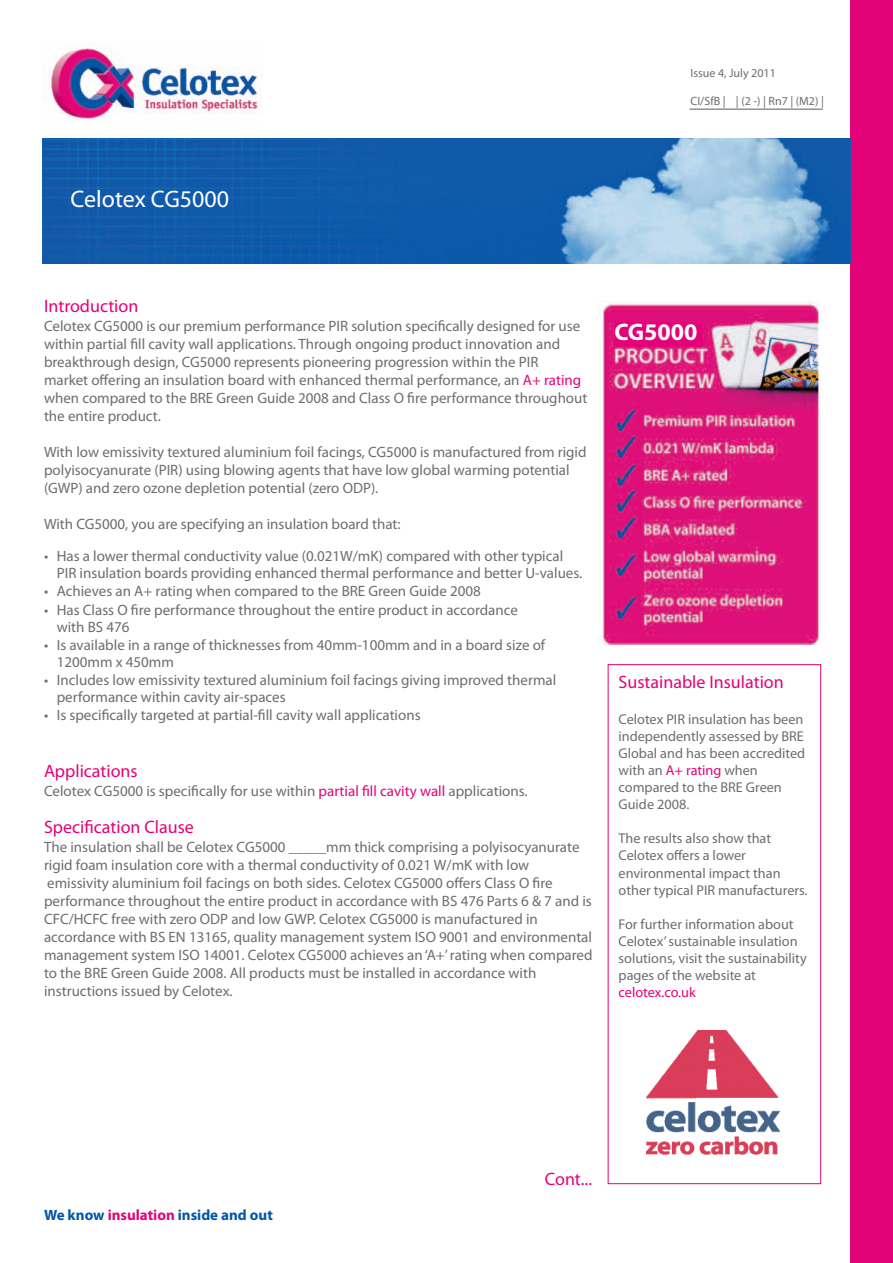
<style>
.page{position:relative;width:893px;height:1263px;background:#fff}
.page>*{position:absolute;margin:0;border:0;box-sizing:border-box;transform-origin:0 0}
.t1{font:24px "Myriad Pro";color:#fff}
.t2{font:700 24px "Myriad Pro";color:#fff}
.t3{font:18px "Myriad Pro";color:#e40278}
.t4{font:15px/18px "Myriad Pro";color:#6c6d70}
.t5{font:700 15px "Myriad Pro";color:#0156a8}
.t6{font:14.25px/17.1px "Myriad Pro";color:#6c6d70}
.t7{font:14.25px "Myriad Pro";color:#e40278}
.t8{font:12px "Myriad Pro";color:#6c6d70}
.s1{color:#e40278}
</style>
<div class="page">
<img style="left:49px;top:48px;width:213px;height:71px">
<div style="left:850px;top:0;width:43px;height:1263px;background:#e40278"></div>
<img style="left:43px;top:138px;width:807px;height:125px">
<hr style="left:690px;top:109px;width:133px;height:1px;background:#57585a">
<div style="left:608px;top:664px;width:213px;height:520px;border:1px solid #e40278"></div>
<img style="left:646px;top:1030px;width:133px;height:125px">
<img style="left:599px;top:300px;width:222px;height:344px">
<div style="left:614px;top:322px;width:89px;height:24px;background:#e40278"></div>
<h1 class="t1" style="left:70px;top:190px;width:160px">Celotex CG5000</h1>
<p class="t8" style="left:690px;top:68px;width:87px">Issue 4, July 2011</p>
<p class="t8" style="left:690px;top:97px;width:135px">CI/SfB | | (2 -) | Rn7 | (M2) |</p>
<p class="t3" style="left:44px;top:299px;width:96px">Introduction</p>
<p class="t4" style="left:44px;top:318px;width:545px">Celotex CG5000 is our premium performance PIR solution specifically designed for use within partial fill cavity wall applications. Through ongoing product innovation and breakthrough design, CG5000 represents pioneering progression within the PIR<br>market offering an insulation board with enhanced thermal performance, an <span class="s1">A+ rating </span>when compared to the BRE Green Guide 2008 and Class O fire performance throughout the entire product.</p>
<p class="t4" style="left:44px;top:444px;width:544px">With low emissivity textured aluminium foil facings, CG5000 is manufactured from rigid polyisocyanurate (PIR) using blowing agents that have low global warming potential (GWP) and zero ozone depletion potential (zero ODP).</p>
<p class="t4" style="left:44px;top:516px;width:358px">With CG5000, you are specifying an insulation board that:</p>
<p class="t4" style="left:57px;top:549px;width:527px;line-height:16.5px;text-indent:-13px">• Has a lower thermal conductivity value (0.021W/mK) compared with other typical<br>PIR insulation boards providing enhanced thermal performance and better U-values.</p>
<p class="t4" style="left:44px;top:584px;width:438px">• Achieves an A+ rating when compared to the BRE Green Guide 2008</p>
<p class="t4" style="left:57px;top:603px;width:463px;line-height:16.5px;text-indent:-13px">• Has Class O fire performance throughout the entire product in accordance with BS 476</p>
<p class="t4" style="left:57px;top:638px;width:490px;line-height:16.5px;text-indent:-13px">• Is available in a range of thicknesses from 40mm-100mm and in a board size of<br>1200mm x 450mm</p>
<p class="t4" style="left:57px;top:673px;width:501px;line-height:16.5px;text-indent:-13px">• Includes low emissivity textured aluminium foil facings giving improved thermal performance within cavity air-spaces</p>
<p class="t4" style="left:44px;top:708px;width:378px">• Is specifically targeted at partial-fill cavity wall applications</p>
<p class="t3" style="left:44px;top:764px;width:95px">Applications</p>
<p class="t4" style="left:44px;top:783px;width:485px">Celotex CG5000 is specifically for use within <span class="s1">partial fill cavity wall</span> applications.</p>
<p class="t3" style="left:44px;top:820px;width:151px">Specification Clause</p>
<p class="t4" style="left:44px;top:839px;width:550px">The insulation shall be Celotex CG5000 _____mm thick comprising a polyisocyanurate rigid foam insulation core with a thermal conductivity of 0.021 W/mK with low emissivity aluminium foil facings on both sides. Celotex CG5000 offers Class O fire performance throughout the entire product in accordance with BS 476 Parts 6 &amp; 7 and is CFC/HCFC free with zero ODP and low GWP. Celotex CG5000 is manufactured in accordance with BS EN 13165, quality management system ISO 9001 and environmental management system ISO 14001. Celotex CG5000 achieves an ‘A+’ rating when compared to the BRE Green Guide 2008. All products must be installed in accordance with instructions issued by Celotex.</p>
<h1 class="t2" style="left:614px;top:323px;width:85px">CG5000</h1>
<p class="t3" style="left:619px;top:675px;width:167px">Sustainable Insulation</p>
<p class="t6" style="left:619px;top:711px;width:188px">Celotex PIR insulation has been independently assessed by BRE<br>Global and has been accredited with an <span class="s1">A+ rating</span> when compared to the BRE Green<br>Guide 2008.</p>
<p class="t6" style="left:619px;top:831px;width:191px">The results also show that<br>Celotex offers a lower environmental impact than other typical PIR manufacturers.</p>
<p class="t6" style="left:619px;top:917px;width:190px">For further information about<br>Celotex’ sustainable insulation solutions, visit the sustainability pages of the website at</p>
<p class="t7" style="left:619px;top:987px;width:79px">celotex.co.uk</p>
<p class="t5" style="left:44px;top:1209px;width:230px">We know <span class="s1">insulation</span> inside and out</p>
<p class="t3" style="left:545px;top:1172px;width:49px">Cont...</p>
</div>
